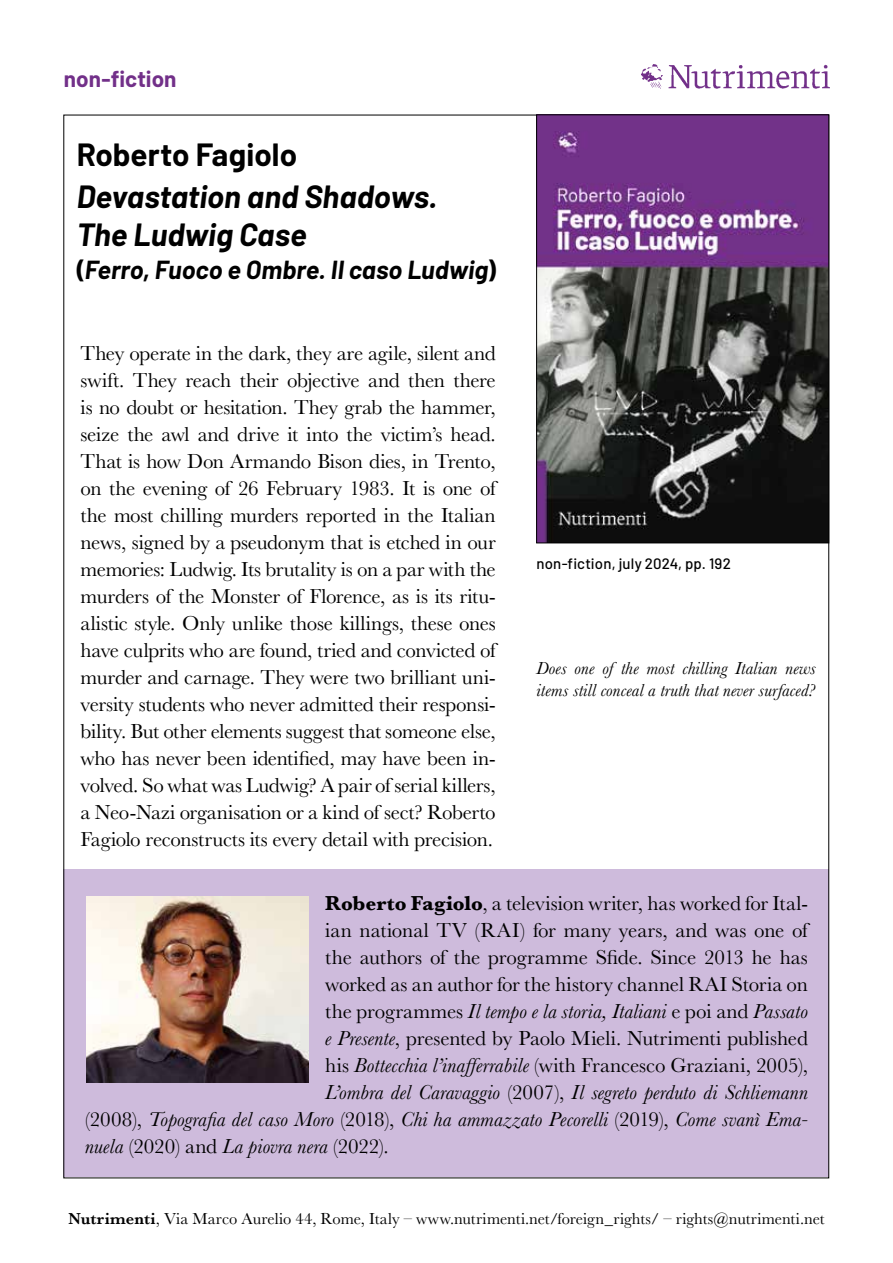
<style>
.page{position:relative;width:893px;height:1263px;background:#fff}
.page>*{position:absolute;margin:0;border:0;box-sizing:border-box;transform-origin:0 0}
.t1{font:italic 700 31.35px/37.5px "Barlow";color:#000}
.t2{font:700 31.35px "Barlow";color:#000}
.t3{font:italic 700 25.5px "Barlow";color:#000}
.t4{font:700 22.5px "Barlow";letter-spacing:.005em;color:#723089}
.t5{font:21px/27px "Baskerville";letter-spacing:-.005em;color:#000;text-align:justify}
.t6{font:italic 21px "Baskerville";letter-spacing:.005em;color:#000}
.t7{font:italic 18px/22.5px "Baskerville";letter-spacing:.005em;color:#000}
.t8{font:16.5px "Baskerville";letter-spacing:.005em;color:#000}
.t9{font:500 15px "Barlow";letter-spacing:.01em;color:#000}
.s1{font-style:normal}
.s2{font-weight:700}
.s3{font-style:italic}
.s4{font-weight:600}
</style>
<div class="page">
<div style="left:64px;top:870px;width:765px;height:307px;background:#cebbdc"></div>
<img style="left:86px;top:896px;width:222px;height:186px">
<img style="left:538px;top:117px;width:289px;height:424px">
<div style="left:536px;top:115px;width:293px;height:428px;border:1px solid #000"></div>
<img style="left:642px;top:64px;width:187px;height:25px">
<p class="t4" style="left:64px;top:62px;width:114px">non-fiction</p>
<h1 class="t2" style="left:77px;top:132px;width:222px">Roberto Fagiolo</h1>
<h1 class="t1" style="left:77px;top:176px;width:362px">Devastation and Shadows.<br>The Ludwig Case</h1>
<p class="t3" style="left:77px;top:251px;width:421px"><span class="s1">(</span>Ferro, Fuoco e Ombre. Il caso Ludwig<span class="s1">)</span></p>
<p class="t5" style="left:81px;top:340px;width:417px">They operate in the dark, they are agile, silent and swift. They reach their objective and then there is no doubt or hesitation. They grab the hammer, seize the awl and drive it into the victim’s head.<br>That is how Don Armando Bison dies, in Trento, on the evening of 26 February 1983. It is one of the most chilling murders reported in the Italian news, signed by a pseudonym that is etched in our memories: Ludwig. Its brutality is on a par with the murders of the Monster of Florence, as is its ritu&shy;alistic style. Only unlike those killings, these ones have culprits who are found, tried and convicted of murder and carnage. They were two brilliant uni&shy;versity students who never admitted their responsi&shy;bility. But other elements suggest that someone else, who has never been identified, may have been in&shy;volved. So what was Ludwig? A pair of serial killers, a Neo-Nazi organisation or a kind of sect? Roberto Fagiolo reconstructs its every detail with precision.</p>
<p class="t9" style="left:536px;top:552px;width:196px">non-fiction, july 2024, pp. 192</p>
<p class="t7" style="left:536px;top:657px;width:281px">Does one of the most chilling Italian news items still conceal a truth that never surfaced?</p>
<p class="t5" style="left:325px;top:890px;width:484px"><span class="s2">Roberto Fagiolo</span>, a television writer, has worked for Ital-</p>
<p class="t5" style="left:325px;top:917px;width:484px">ian national TV (RAI) for many years, and was one of</p>
<p class="t5" style="left:325px;top:944px;width:484px">the authors of the programme Sfide. Since 2013 he has</p>
<p class="t5" style="left:325px;top:971px;width:484px">worked as an author for the history channel RAI Storia on</p>
<p class="t6" style="left:325px;top:997px;width:484px"><span class="s1">the programmes</span> Il tempo e la storia, Italiani <span class="s1">e poi and</span> Passato</p>
<p class="t5" style="left:325px;top:1025px;width:484px"><span class="s3">e Presente</span>, presented by Paolo Mieli. Nutrimenti published</p>
<p class="t5" style="left:325px;top:1052px;width:484px">his <span class="s3">Bottecchia l’inafferrabile</span> (with Francesco Graziani, 2005),</p>
<p class="t6" style="left:325px;top:1078px;width:484px">L’ombra del Caravaggio <span class="s1">(2007),</span> Il segreto perduto di Schliemann</p>
<p class="t6" style="left:85px;top:1105px;width:724px"><span class="s1">(2008),</span> Topografia del caso Moro <span class="s1">(2018),</span> Chi ha ammazzato Pecorelli <span class="s1">(2019),</span> Come svanì Ema-</p>
<p class="t6" style="left:85px;top:1132px;width:305px">nuela <span class="s1">(2020) and</span> La piovra nera <span class="s1">(2022).</span></p>
<p class="t8" style="left:68px;top:1208px;width:758px"><span class="s4">Nutrimenti</span>, Via Marco Aurelio 44, Rome, Italy – www.nutrimenti.net/foreign_rights/ – rights@nutrimenti.net</p>
</div>
